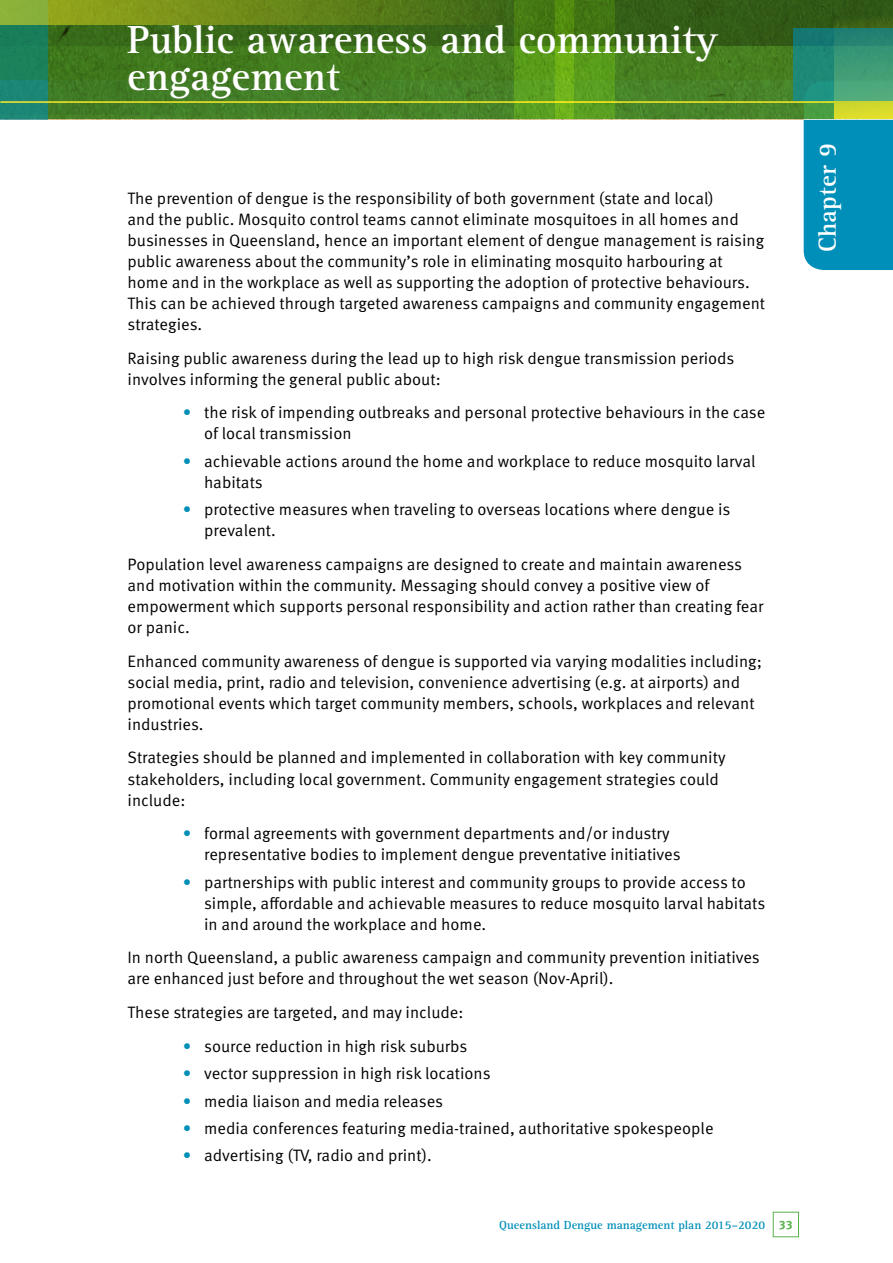
<style>
.page{position:relative;width:893px;height:1263px;background:#fff}
.page>*{position:absolute;margin:0;border:0;box-sizing:border-box;transform-origin:0 0}
.t1{font:700 40.5px/37.5px "Rotis Serif Std";color:#fff}
.t2{font:700 25.5px "Rotis Serif Std";letter-spacing:.01em;color:#fff}
.t3{font:16.5px/21px "Meta OT Norm";color:#000}
.t4{font:700 12.15px "Rotis Serif Std";color:#008fb8}
.s1{color:#008fb8}
.s2{font-family:"Meta OT";color:#58b14a}
</style>
<div class="page">
<div style="left:804px;top:119px;width:89px;height:151px;background:#008fb8"></div>
<div style="left:773px;top:1212px;width:26px;height:25px;border:1px solid #58b14a"></div>
<svg style="left:48px;top:80px;width:786px;height:39px;background:#47852b"></svg>
<div style="left:834px;top:0;width:59px;height:119px;background:linear-gradient(to right,#d1d82c,#d9db2b)"></div>
<svg style="left:48px;top:80px;width:683px;height:34px;background:#448027"></svg>
<div style="left:0;top:0;width:48px;height:119px;background:#1c8676"></div>
<svg style="left:0;top:0;width:893px;height:80px;background:#45751e"></svg>
<hr style="left:0;top:101px;width:834px;height:2px;background:#faea27">
<svg style="left:573px;top:0;width:41px;height:119px;background:#528e19"></svg>
<svg style="left:514px;top:0;width:59px;height:119px;background:#599618"></svg>
<svg style="left:794px;top:28px;width:99px;height:73px;background:#2e9077"></svg>
<h1 class="t1" style="left:127px;top:21px;width:592px">Public awareness and community engagement</h1>
<p class="t3" style="left:128px;top:188px;width:639px">The prevention of dengue is the responsibility of both government (state and local)<br>and the public. Mosquito control teams cannot eliminate mosquitoes in all homes and businesses in Queensland, hence an important element of dengue management is raising public awareness about the community’s role in eliminating mosquito harbouring at home and in the workplace as well as supporting the adoption of protective behaviours.<br>This can be achieved through targeted awareness campaigns and community engagement strategies.</p>
<p class="t3" style="left:128px;top:348px;width:608px">Raising public awareness during the lead up to high risk dengue transmission periods involves informing the general public about:</p>
<p class="t3" style="left:204px;top:402px;width:563px;text-indent:-21px"><span class="s1">•</span> the risk of impending outbreaks and personal protective behaviours in the case of local transmission</p>
<p class="t3" style="left:204px;top:451px;width:553px;text-indent:-21px"><span class="s1">•</span> achievable actions around the home and workplace to reduce mosquito larval habitats</p>
<p class="t3" style="left:204px;top:499px;width:528px;text-indent:-21px"><span class="s1">•</span> protective measures when traveling to overseas locations where dengue is prevalent.</p>
<p class="t3" style="left:128px;top:554px;width:637px">Population level awareness campaigns are designed to create and maintain awareness and motivation within the community. Messaging should convey a positive view of empowerment which supports personal responsibility and action rather than creating fear or panic.</p>
<p class="t3" style="left:128px;top:651px;width:636px">Enhanced community awareness of dengue is supported via varying modalities including; social media, print, radio and television, convenience advertising (e.g. at airports) and promotional events which target community members, schools, workplaces and relevant industries.</p>
<p class="t3" style="left:128px;top:747px;width:599px">Strategies should be planned and implemented in collaboration with key community stakeholders, including local government. Community engagement strategies could include:</p>
<p class="t3" style="left:204px;top:823px;width:478px;text-indent:-21px"><span class="s1">•</span> formal agreements with government departments and/or industry representative bodies to implement dengue preventative initiatives</p>
<p class="t3" style="left:204px;top:872px;width:563px;text-indent:-21px"><span class="s1">•</span> partnerships with public interest and community groups to provide access to simple, affordable and achievable measures to reduce mosquito larval habitats in and around the workplace and home.</p>
<p class="t3" style="left:128px;top:947px;width:634px">In north Queensland, a public awareness campaign and community prevention initiatives are enhanced just before and throughout the wet season (Nov-April).</p>
<p class="t3" style="left:128px;top:1002px;width:338px">These strategies are targeted, and may include:</p>
<p class="t3" style="left:183px;top:1036px;width:286px"><span class="s1">•</span> source reduction in high risk suburbs</p>
<p class="t3" style="left:183px;top:1063px;width:309px"><span class="s1">•</span> vector suppression in high risk locations</p>
<p class="t3" style="left:183px;top:1091px;width:262px"><span class="s1">•</span> media liaison and media releases</p>
<p class="t3" style="left:183px;top:1118px;width:532px"><span class="s1">•</span> media conferences featuring media-trained, authoritative spokespeople</p>
<p class="t3" style="left:183px;top:1145px;width:250px"><span class="s1">•</span> advertising (TV, radio and print).</p>
<p class="t4" style="left:499px;top:1217px;width:295px">Queensland Dengue management plan 2015–2020 <span class="s2">33</span></p>
<h2 class="t2" style="left:812px;top:252px;width:111px;rotate:-90deg">Chapter 9</h2>
</div>
